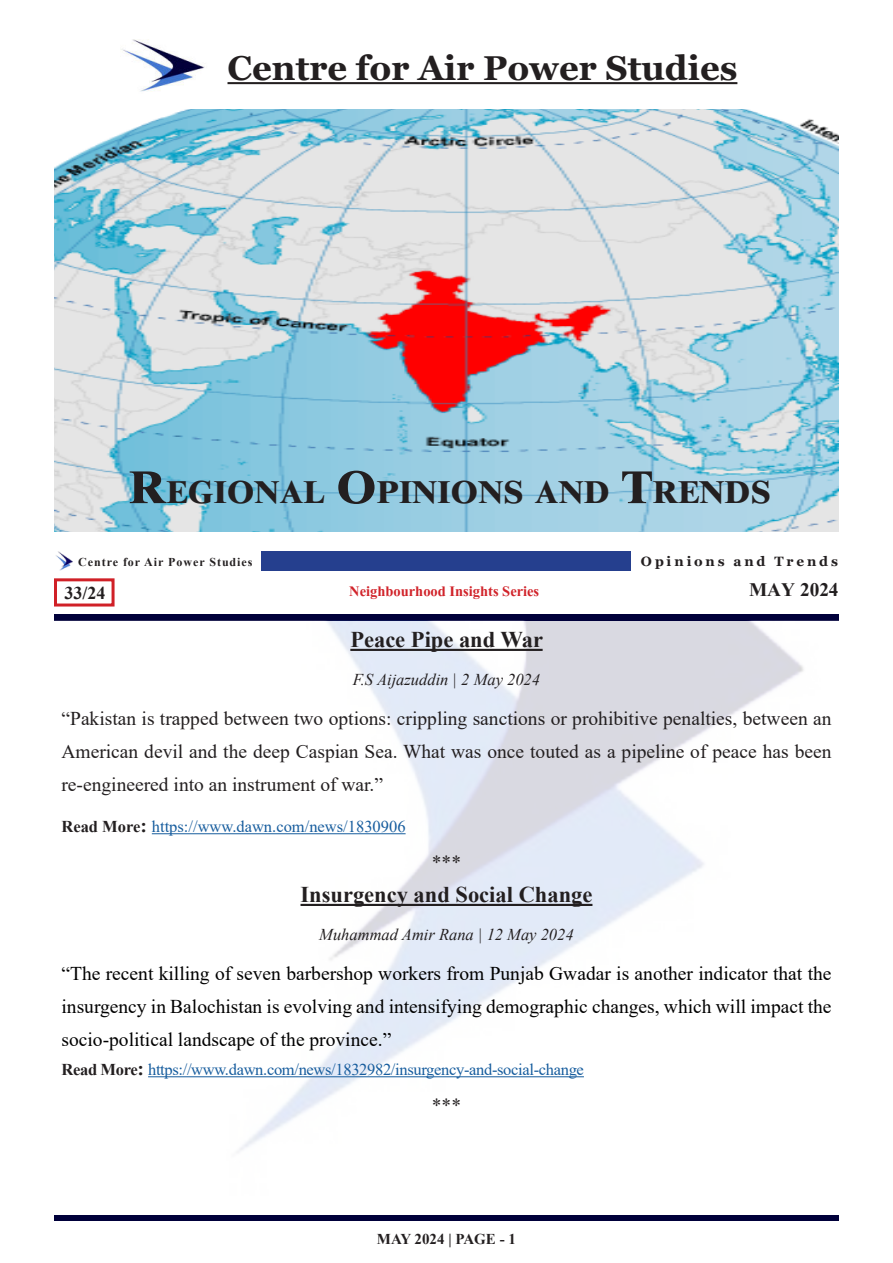
<style>
.page{position:relative;width:893px;height:1263px;background:#fff}
.page>*{position:absolute;margin:0;border:0;box-sizing:border-box;transform-origin:0 0}
.t1{font:700 45px "Times New Roman";letter-spacing:.005em;color:#231f20}
.t2{font:700 34.5px "Georgia";color:#231f20}
.t3{font:700 24px "Aparajita";color:#231f20}
.t4{font:700 22.5px "Times New Roman";color:#231f20}
.t5{font:19.5px/33px "Times New Roman";color:#000;text-align:justify}
.t6{font:19.5px/33px "Times New Roman";color:#231f20;text-align:justify}
.t7{font:700 18px "Aparajita";color:#d1232a}
.t8{font:700 18px "Times New Roman";color:#231f20}
.t9{font:16.5px "Times New Roman";letter-spacing:-.02em;color:#175d9e}
.t10{font:italic 16.5px "Times New Roman";color:#231f20}
.t11{font:16.5px "Times New Roman";color:#175d9e}
.t12{font:700 15px "Times New Roman";color:#231f20}
.t13{font:700 13.5px "Georgia";letter-spacing:.215em;color:#231f20}
.t14{font:700 12px "Times New Roman";letter-spacing:.08em;color:#231f20}
.s1{font-size:66px}
.s2{font-weight:700;color:#231f20}
.s3{font-weight:700;font-size:19.5px;color:#231f20}
</style>
<div class="page">
<div style="left:54px;top:1215px;width:784px;height:6px;background:#00003a"></div>
<div style="left:54px;top:578px;width:61px;height:28px;border:3px solid #d02027"></div>
<img style="left:55px;top:109px;width:784px;height:423px">
<hr style="left:227px;top:82px;width:510px;height:2px;background:#231f20">
<img style="left:121px;top:39px;width:84px;height:53px">
<img style="left:56px;top:552px;width:16px;height:19px">
<div style="left:261px;top:551px;width:370px;height:20px;background:#253f8e"></div>
<div style="left:54px;top:614px;width:784px;height:6px;background:#00003a"></div>
<img style="left:54px;top:620px;width:784px;height:532px">
<hr style="left:350px;top:649px;width:193px;height:2px;background:#231f20">
<hr style="left:152px;top:833px;width:254px;height:1px;background:#175d9e">
<hr style="left:300px;top:904px;width:292px;height:2px;background:#231f20">
<hr style="left:148px;top:1076px;width:436px;height:1px;background:#175d9e">
<h2 class="t2" style="left:227px;top:54px;width:511px">Centre for Air Power Studies</h2>
<h1 class="t1" style="left:129px;top:456px;width:643px"><span class="s1">R</span>egional <span class="s1">o</span>pinions and <span class="s1">T</span>Rends</h1>
<p class="t14" style="left:78px;top:558px;width:176px">Centre for Air Power Studies</p>
<p class="t13" style="left:641px;top:556px;width:199px">Opinions and Trends</p>
<p class="t8" style="left:64px;top:587px;width:43px">33/24</p>
<p class="t7" style="left:349px;top:579px;width:191px">Neighbourhood Insights Series</p>
<p class="t3" style="left:749px;top:574px;width:91px">MAY 2024</p>
<p class="t4" style="left:350px;top:632px;width:194px">Peace Pipe and War</p>
<p class="t10" style="left:353px;top:673px;width:189px">F.S Aijazuddin | 2 May 2024</p>
<p class="t6" style="left:61px;top:704px;width:771px">“Pakistan is trapped between two options: crippling sanctions or prohibitive penalties, between an American devil and the deep Caspian Sea. What was once touted as a pipeline of peace has been re-engineered into an instrument of war.”</p>
<p class="t11" style="left:61px;top:820px;width:346px"><span class="s2">Read More</span><span class="s3">:</span> https://www.dawn.com/news/1830906</p>
<p class="t6" style="left:432px;top:848px;width:31px">***</p>
<p class="t4" style="left:300px;top:887px;width:293px">Insurgency and Social Change</p>
<p class="t10" style="left:319px;top:928px;width:256px">Muhammad Amir Rana | 12 May 2024</p>
<p class="t5" style="left:62px;top:959px;width:771px">“The recent killing of seven barbershop workers from Punjab Gwadar is another indicator that the insurgency in Balochistan is evolving and intensifying demographic changes, which will impact the socio-political landscape of the province.”</p>
<p class="t9" style="left:62px;top:1063px;width:524px"><span class="s2">Read More</span><span class="s3">:</span> https://www.dawn.com/news/1832982/insurgency-and-social-change</p>
<p class="t6" style="left:432px;top:1091px;width:31px">***</p>
<p class="t12" style="left:377px;top:1233px;width:140px">MAY 2024 | PAGE - 1</p>
</div>
